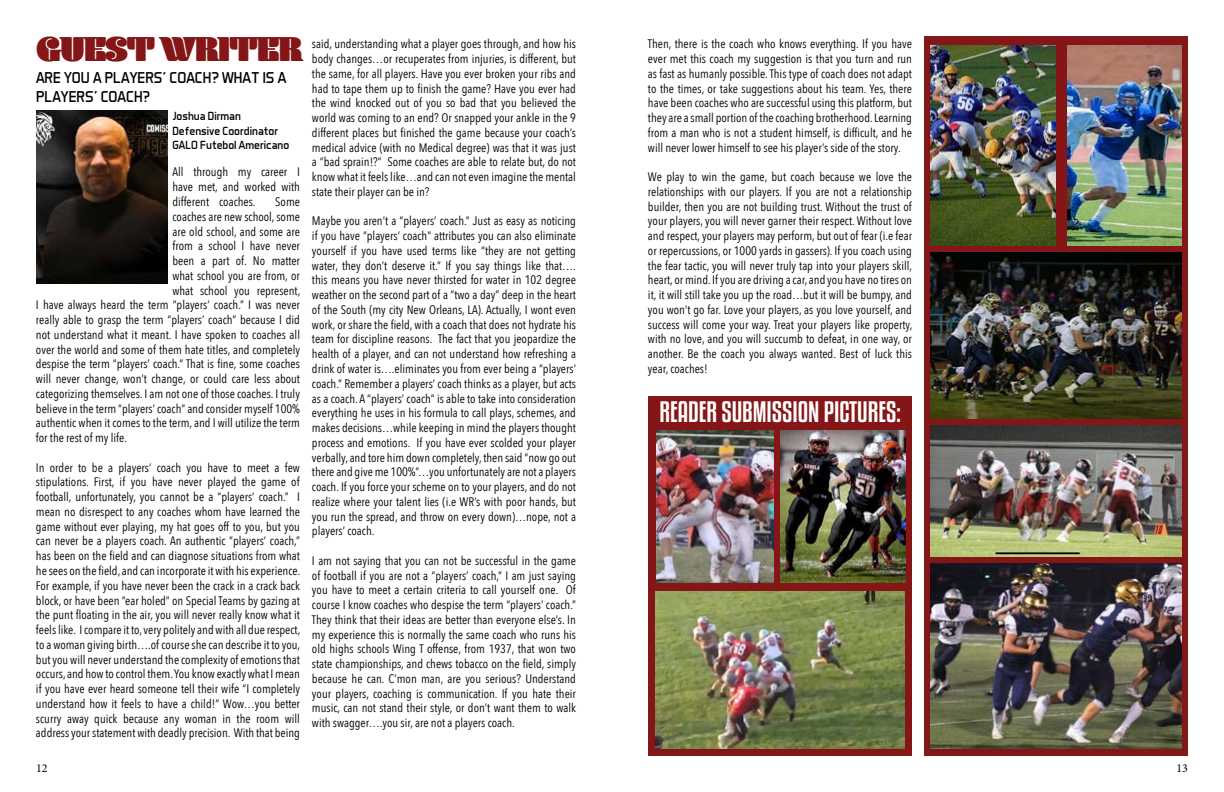
<style>
.page{position:relative;width:1224px;height:792px;background:#fff}
.page>*{position:absolute;margin:0;border:0;box-sizing:border-box;transform-origin:0 0}
.t1{font:900 36px "Blenny";letter-spacing:-.06em;color:#841618}
.t2{font:26px "Kenyan Coffee Rg";color:#fff}
.t3{font:16px/19.2px "Aero Matics";color:#000}
.t4{font:12.3px/14.8px "Avenir Next Condensed";color:#000;text-align:justify}
.t5{font:12px/14.4px "Aero Matics";color:#000}
.t6{font:12px "Minion Pro";color:#000}
</style>
<div class="page">
<img style="left:36px;top:111px;width:132px;height:173px">
<div style="left:924px;top:36px;width:264px;height:720px;background:#841618"></div>
<div style="left:649px;top:396px;width:263px;height:360px;background:#841618"></div>
<img style="left:931px;top:45px;width:125px;height:201px">
<img style="left:931px;top:564px;width:250px;height:184px">
<img style="left:931px;top:425px;width:250px;height:132px">
<img style="left:931px;top:252px;width:250px;height:167px">
<img style="left:780px;top:431px;width:125px;height:152px">
<img style="left:657px;top:431px;width:116px;height:152px">
<img style="left:1068px;top:45px;width:113px;height:201px">
<img style="left:656px;top:592px;width:248px;height:156px">
<h1 class="t1" style="left:36px;top:27px;width:269px">GUEST WRITER</h1>
<h3 class="t3" style="left:36px;top:68px;width:252px">ARE YOU A PLAYERS’ COACH? WHAT IS A<br>PLAYERS’ COACH?</h3>
<p class="t5" style="left:172px;top:109px;width:118px">Joshua Dirman<br>Defensive Coordinator<br>GALO Futebol Americano</p>
<p class="t4" style="left:172px;top:164px;width:129px">All through my career I have met, and worked with different coaches.</p>
<p class="t4" style="left:275px;top:194px;width:26px">Some</p>
<p class="t4" style="left:172px;top:208px;width:129px">coaches are new school, some</p>
<p class="t4" style="left:172px;top:223px;width:129px">are old school, and some are</p>
<p class="t4" style="left:172px;top:238px;width:129px">from a school I have never</p>
<p class="t4" style="left:172px;top:253px;width:129px">been a part of. No matter</p>
<p class="t4" style="left:172px;top:267px;width:129px">what school you are from, or</p>
<p class="t4" style="left:172px;top:282px;width:129px">what school you represent,</p>
<p class="t4" style="left:36px;top:297px;width:266px">I have always heard the term “players’ coach.” I was never</p>
<p class="t4" style="left:36px;top:312px;width:265px">really able to grasp the term “players’ coach” because I did</p>
<p class="t4" style="left:36px;top:327px;width:266px">not understand what it meant. I have spoken to coaches all</p>
<p class="t4" style="left:36px;top:341px;width:266px">over the world and some of them hate titles, and completely</p>
<p class="t4" style="left:36px;top:356px;width:266px">despise the term “players’ coach.” That is fine, some coaches</p>
<p class="t4" style="left:36px;top:371px;width:266px">will never change, won’t change, or could care less about</p>
<p class="t4" style="left:36px;top:386px;width:265px">categorizing themselves. I am not one of those coaches. I truly</p>
<p class="t4" style="left:36px;top:400px;width:266px">believe in the term “players’ coach” and consider myself 100%</p>
<p class="t4" style="left:36px;top:415px;width:266px">authentic when it comes to the term, and I will utilize the term</p>
<p class="t4" style="left:36px;top:430px;width:93px">for the rest of my life.</p>
<p class="t4" style="left:36px;top:459px;width:266px">In order to be a players’ coach you have to meet a few stipulations. First, if you have never played the game of football, unfortunately, you cannot be a “players’ coach.” I mean no disrespect to any coaches whom have learned the game without ever playing, my hat goes off to you, but you can never be a players coach. An authentic “players’ coach,” has been on the field and can diagnose situations from what he sees on the field, and can incorporate it with his experience.<br>For example, if you have never been the crack in a crack back block, or have been “ear holed” on Special Teams by gazing at the punt floating in the air, you will never really know what it feels like. I compare it to, very politely and with all due respect, to a woman giving birth….of course she can describe it to you, but you will never understand the complexity of emotions that occurs, and how to control them. You know exactly what I mean if you have ever heard someone tell their wife “I completely understand how it feels to have a child!” Wow…you better scurry away quick because any woman in the room will address your statement with deadly precision. With that being</p>
<p class="t4" style="left:312px;top:36px;width:266px">said, understanding what a player goes through, and how his body changes…or recuperates from injuries, is different, but the same, for all players. Have you ever broken your ribs and had to tape them up to finish the game? Have you ever had the wind knocked out of you so bad that you believed the world was coming to an end? Or snapped your ankle in the 9 different places but finished the game because your coach’s medical advice (with no Medical degree) was that it was just a “bad sprain!?” Some coaches are able to relate but, do not know what it feels like…and can not even imagine the mental state their player can be in?</p>
<p class="t4" style="left:312px;top:213px;width:266px">Maybe you aren’t a “players’ coach.” Just as easy as noticing if you have “players’ coach” attributes you can also eliminate yourself if you have used terms like “they are not getting water, they don’t deserve it.” If you say things like that…. this means you have never thirsted for water in 102 degree weather on the second part of a “two a day” deep in the heart of the South (my city New Orleans, LA). Actually, I wont even work, or share the field, with a coach that does not hydrate his team for discipline reasons. The fact that you jeopardize the health of a player, and can not understand how refreshing a drink of water is….eliminates you from ever being a “players’ coach.” Remember a players’ coach thinks as a player, but acts as a coach. A “players’ coach” is able to take into consideration everything he uses in his formula to call plays, schemes, and makes decisions…while keeping in mind the players thought process and emotions. If you have ever scolded your player verbally, and tore him down completely, then said “now go out there and give me 100%”…you unfortunately are not a players coach. If you force your scheme on to your players, and do not realize where your talent lies (i.e WR’s with poor hands, but you run the spread, and throw on every down)…nope, not a players’ coach.</p>
<p class="t4" style="left:312px;top:553px;width:266px">I am not saying that you can not be successful in the game of football if you are not a “players’ coach,” I am just saying you have to meet a certain criteria to call yourself one. Of course I know coaches who despise the term “players’ coach.” They think that their ideas are better than everyone else’s. In my experience this is normally the same coach who runs his old highs schools Wing T offense, from 1937, that won two state championships, and chews tobacco on the field, simply because he can. C’mon man, are you serious? Understand your players, coaching is communication. If you hate their music, can not stand their style, or don’t want them to walk with swagger….you sir, are not a players coach.</p>
<p class="t4" style="left:648px;top:36px;width:266px">Then, there is the coach who knows everything. If you have ever met this coach my suggestion is that you turn and run as fast as humanly possible. This type of coach does not adapt to the times, or take suggestions about his team. Yes, there have been coaches who are successful using this platform, but they are a small portion of the coaching brotherhood. Learning from a man who is not a student himself, is difficult, and he will never lower himself to see his player’s side of the story.</p>
<p class="t4" style="left:648px;top:169px;width:266px">We play to win the game, but coach because we love the relationships with our players. If you are not a relationship builder, then you are not building trust. Without the trust of your players, you will never garner their respect. Without love and respect, your players may perform, but out of fear (i.e fear or repercussions, or 1000 yards in gassers). If you coach using the fear tactic, you will never truly tap into your players skill, heart, or mind. If you are driving a car, and you have no tires on it, it will still take you up the road…but it will be bumpy, and you won’t go far. Love your players, as you love yourself, and success will come your way. Treat your players like property, with no love, and you will succumb to defeat, in one way, or another. Be the coach you always wanted. Best of luck this year, coaches!</p>
<h2 class="t2" style="left:660px;top:394px;width:243px">READER SUBMISSION PICTURES:</h2>
<p class="t6" style="left:36px;top:760px;width:13px">12</p>
<p class="t6" style="left:1176px;top:760px;width:13px">13</p>
</div>
